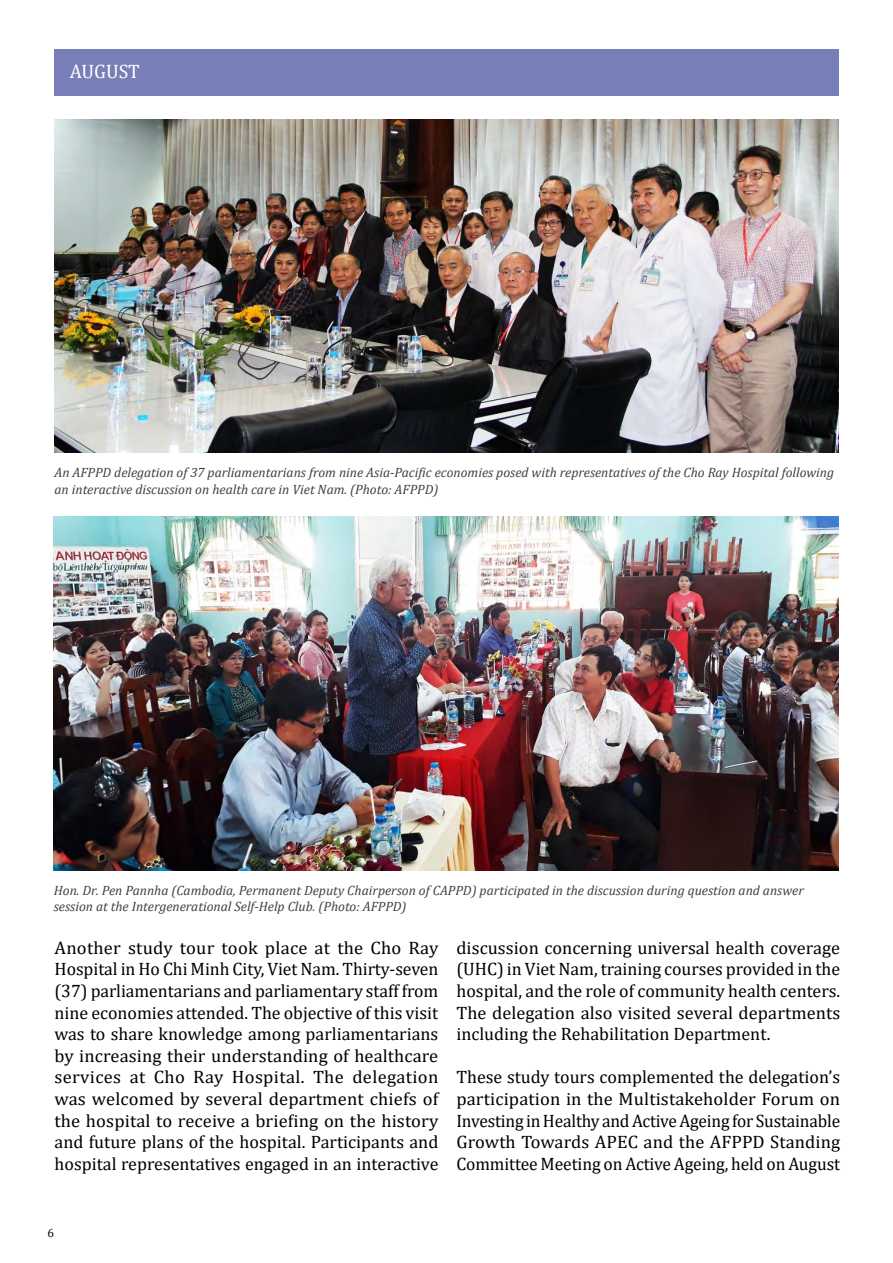
<style>
.page{position:relative;width:893px;height:1263px;background:#fff}
.page>*{position:absolute;margin:0;border:0;box-sizing:border-box;transform-origin:0 0}
.t1{font:19.5px "Cambria";color:#fff}
.t2{font:18px/21.6px "Cambria";color:#000;text-align:justify}
.t3{font:italic 13.5px/16.5px "Cambria";color:#414042}
.t4{font:12px "Cambria";color:#000}
</style>
<div class="page">
<div style="left:54px;top:49px;width:785px;height:46px;background:#787fb8"></div>
<img style="left:54px;top:119px;width:785px;height:333px">
<img style="left:54px;top:516px;width:785px;height:354px">
<p class="t1" style="left:70px;top:60px;width:71px">AUGUST</p>
<p class="t3" style="left:55px;top:464px;width:781px">An AFPPD delegation of 37 parliamentarians from nine Asia-Pacific economies posed with representatives of the Cho Ray Hospital following an interactive discussion on health care in Viet Nam. (Photo: AFPPD)</p>
<p class="t3" style="left:54px;top:881px;width:751px">Hon. Dr. Pen Pannha (Cambodia, Permanent Deputy Chairperson of CAPPD) participated in the discussion during question and answer session at the Intergenerational Self-Help Club. (Photo: AFPPD)</p>
<p class="t2" style="left:55px;top:937px;width:385px">Another study tour took place at the Cho Ray Hospital in Ho Chi Minh City, Viet Nam. Thirty-seven (37) parliamentarians and parliamentary staff from nine economies attended. The objective of this visit was to share knowledge among parliamentarians by increasing their understanding of healthcare services at Cho Ray Hospital. The delegation was welcomed by several department chiefs of the hospital to receive a briefing on the history and future plans of the hospital. Participants and hospital representatives engaged in an interactive</p>
<p class="t2" style="left:456px;top:937px;width:385px">discussion concerning universal health coverage (UHC) in Viet Nam, training courses provided in the hospital, and the role of community health centers.<br>The delegation also visited several departments including the Rehabilitation Department.</p>
<p class="t2" style="left:456px;top:1066px;width:385px">These study tours complemented the delegation’s participation in the Multistakeholder Forum on Investing in Healthy and Active Ageing for Sustainable Growth Towards APEC and the AFPPD Standing Committee Meeting on Active Ageing, held on August</p>
<p class="t4" style="left:47px;top:1226px;width:8px">6</p>
</div>
